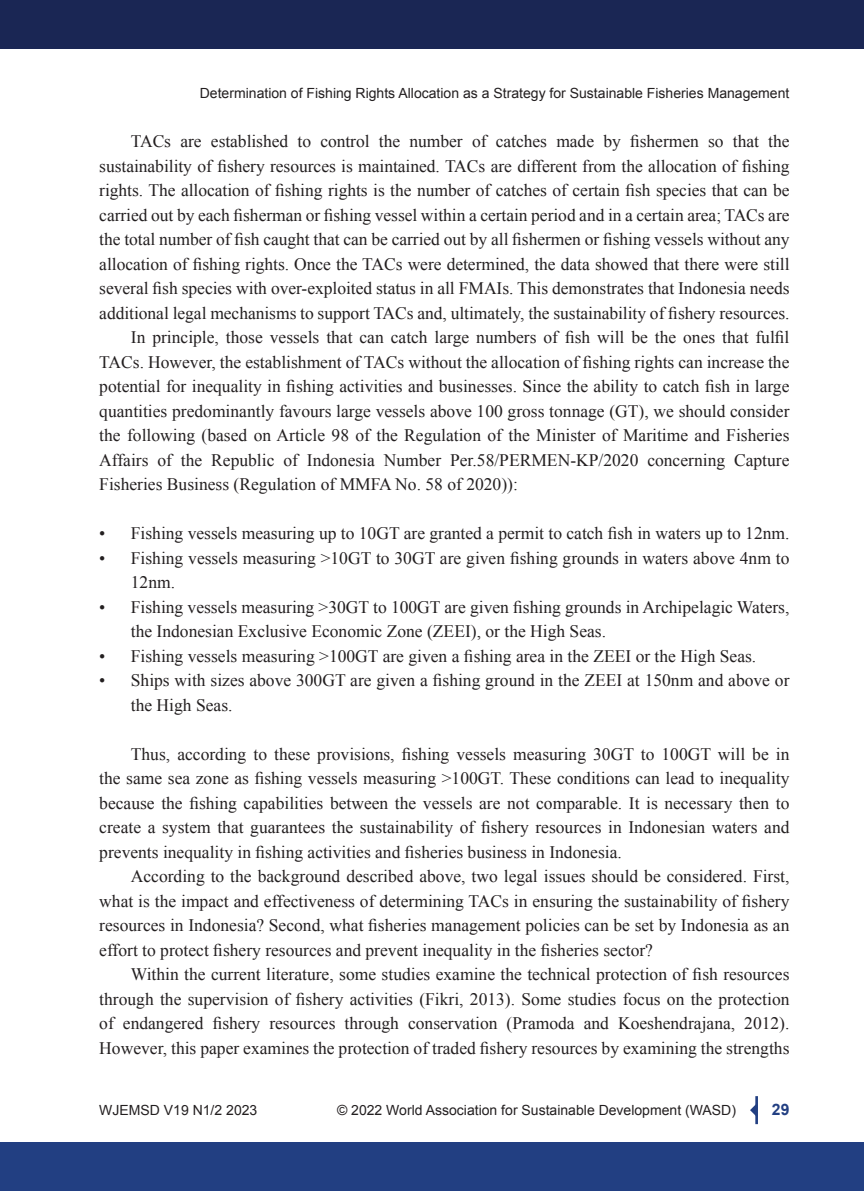
<style>
.page{position:relative;width:864px;height:1191px;background:#fff}
.page>*{position:absolute;margin:0;border:0;box-sizing:border-box;transform-origin:0 0}
.Tx{font:17.5px/24.5px "Times New Roman";color:#231f20;text-align:justify}
.t1{font:700 15.75px "Arial";color:#223f82}
.t2{font:14px "Arial";color:#231f20}
</style>
<div class="page">
<div style="left:0;top:1142px;width:863px;height:49px;background:#223f82"></div>
<hr style="left:755px;top:1096px;width:2px;height:28px;background:#223f82">
<svg style="left:750px;top:1102px;width:6px;height:15px"></svg>
<div style="left:0;top:0;width:863px;height:49px;background:#1a2654"></div>
<p class="t2" style="left:200px;top:84px;width:591px">Determination of Fishing Rights Allocation as a Strategy for Sustainable Fisheries Management</p>
<p class="Tx" style="left:99px;top:129px;width:691px;text-indent:32px">TACs are established to control the number of catches made by fishermen so that the sustainability of fishery resources is maintained. TACs are different from the allocation of fishing rights. The allocation of fishing rights is the number of catches of certain fish species that can be carried out by each fisherman or fishing vessel within a certain period and in a certain area; TACs are the total number of fish caught that can be carried out by all fishermen or fishing vessels without any allocation of fishing rights. Once the TACs were determined, the data showed that there were still several fish species with over-exploited status in all FMAIs. This demonstrates that Indonesia needs additional legal mechanisms to support TACs and, ultimately, the sustainability of fishery resources.</p>
<p class="Tx" style="left:99px;top:325px;width:691px;text-indent:32px">In principle, those vessels that can catch large numbers of fish will be the ones that fulfil TACs. However, the establishment of TACs without the allocation of fishing rights can increase the potential for inequality in fishing activities and businesses. Since the ability to catch fish in large quantities predominantly favours large vessels above 100 gross tonnage (GT), we should consider the following (based on Article 98 of the Regulation of the Minister of Maritime and Fisheries Affairs of the Republic of Indonesia Number Per.58/PERMEN-KP/2020 concerning Capture Fisheries Business (Regulation of MMFA No. 58 of 2020)):</p>
<p class="Tx" style="left:99px;top:521px;width:691px">• Fishing vessels measuring up to 10GT are granted a permit to catch fish in waters up to 12nm.</p>
<p class="Tx" style="left:131px;top:545px;width:660px;text-indent:-32px">• Fishing vessels measuring &gt;10GT to 30GT are given fishing grounds in waters above 4nm to<br>12nm.</p>
<p class="Tx" style="left:131px;top:594px;width:660px;text-indent:-32px">• Fishing vessels measuring &gt;30GT to 100GT are given fishing grounds in Archipelagic Waters, the Indonesian Exclusive Economic Zone (ZEEI), or the High Seas.</p>
<p class="Tx" style="left:99px;top:643px;width:658px">• Fishing vessels measuring &gt;100GT are given a fishing area in the ZEEI or the High Seas.</p>
<p class="Tx" style="left:131px;top:668px;width:660px;text-indent:-32px">• Ships with sizes above 300GT are given a fishing ground in the ZEEI at 150nm and above or the High Seas.</p>
<p class="Tx" style="left:99px;top:741px;width:691px;text-indent:32px">Thus, according to these provisions, fishing vessels measuring 30GT to 100GT will be in the same sea zone as fishing vessels measuring &gt;100GT. These conditions can lead to inequality because the fishing capabilities between the vessels are not comparable. It is necessary then to create a system that guarantees the sustainability of fishery resources in Indonesian waters and prevents inequality in fishing activities and fisheries business in Indonesia.</p>
<p class="Tx" style="left:99px;top:864px;width:691px;text-indent:32px">According to the background described above, two legal issues should be considered. First, what is the impact and effectiveness of determining TACs in ensuring the sustainability of fishery resources in Indonesia? Second, what fisheries management policies can be set by Indonesia as an effort to protect fishery resources and prevent inequality in the fisheries sector?</p>
<p class="Tx" style="left:99px;top:962px;width:691px;text-indent:32px">Within the current literature, some studies examine the technical protection of fish resources through the supervision of fishery activities (Fikri, 2013). Some studies focus on the protection of endangered fishery resources through conservation (Pramoda and Koeshendrajana, 2012).<br>However, this paper examines the protection of traded fishery resources by examining the strengths</p>
<p class="t2" style="left:99px;top:1101px;width:159px">WJEMSD V19 N1/2 2023</p>
<p class="t2" style="left:337px;top:1101px;width:400px">© 2022 World Association for Sustainable Development (WASD)</p>
<p class="t1" style="left:771px;top:1099px;width:19px">29</p>
</div>
